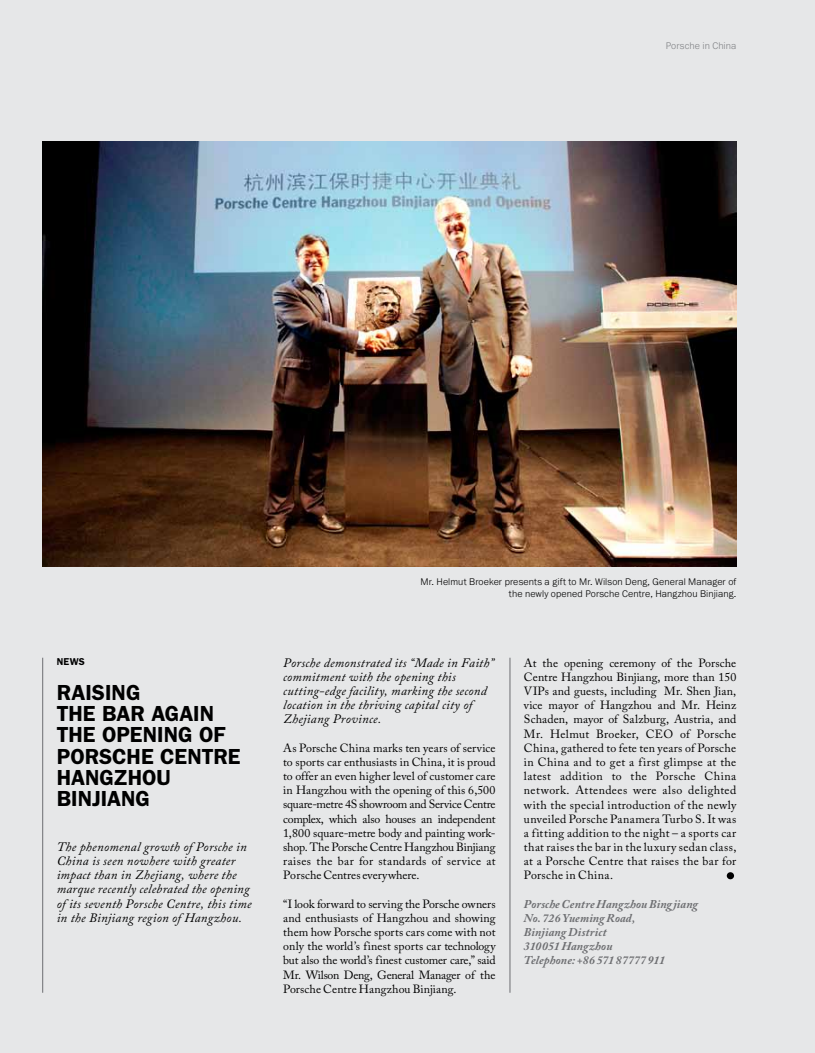
<style>
.page{position:relative;width:815px;height:1053px;background:#fff}
.page>*{position:absolute;margin:0;border:0;box-sizing:border-box;transform-origin:0 0}
.t1{font:600 21.88px/21.2px "ITC Franklin Gothic Std";letter-spacing:-.005em;color:#000}
.t2{font:italic 12.75px/14.1px "Adobe Caslon Pro";letter-spacing:.02em;color:#000}
.t3{font:11.88px/14.1px "Adobe Caslon Pro";letter-spacing:.015em;color:#000;text-align:justify}
.t4{font:italic 700 11.88px/14.1px "Adobe Caslon Pro";letter-spacing:.01em;color:#6d6e71}
.t5{font:300 10px/11.9px "Franklin Gothic URW";letter-spacing:.01em;color:#000;text-align:right}
.t6{font:300 10px "Franklin Gothic URW";letter-spacing:.01em;color:#808285}
.t7{font:600 10px "ITC Franklin Gothic Std";color:#000}
</style>
<div class="page">
<div style="left:0;top:0;width:815px;height:1052px;background:#e6e7e8"></div>
<img style="left:43px;top:142px;width:694px;height:425px">
<div style="left:727px;top:872px;width:7px;height:7px;background:#000;border-radius:50%"></div>
<hr style="left:510px;top:657px;width:1px;height:335px;background:#6d6e71">
<hr style="left:42px;top:657px;width:1px;height:335px;background:#6d6e71">
<p class="t6" style="left:666px;top:40px;width:72px">Porsche in China</p>
<p class="t7" style="left:57px;top:655px;width:30px">NEWS</p>
<h1 class="t1" style="left:57px;top:681px;width:170px">RAISING<br>THE BAR AGAIN<br>THE OPENING OF<br>POR</h1>
<h1 class="t1" style="left:99px;top:745px;width:94px">SCHE CENTR</h1>
<h1 class="t1" style="left:228px;top:745px;width:14px">E</h1>
<h1 class="t1" style="left:57px;top:766px;width:116px">HANGZHOU<br>BINJIANG</h1>
<p class="t2" style="left:57px;top:839px;width:196px">The phenomenal growth of Porsche in China is seen nowhere with greater impact than in Zhejiang, where the marque recently celebrated the opening of its seventh Porsche Centre, this time in the Binjiang region of Hangzhou.</p>
<p class="t5" style="left:421px;top:575px;width:317px">Mr. Helmut Broeker presents a gift to Mr. Wilson Deng, General Manager of the newly opened Porsche Centre, Hangzhou Binjiang.</p>
<p class="t2" style="left:283px;top:655px;width:212px">Porsche demonstrated its “Made in Faith” commitment with the opening this cutting-edge facility, marking the second location in the thriving capital city of Zhejiang Province.</p>
<p class="t3" style="left:283px;top:740px;width:214px">As Porsche China marks ten years of service to sports car enthusiasts in China, it is proud to offer an even higher level of customer care in Hangzhou with the opening of this 6,500 square-metre 4S showroom and Service Centre complex, which also houses an independent 1,800 square-metre body and painting work&shy;shop. The Porsche Centre Hangzhou Binjiang raises the bar for standards of service at Porsche Centres everywhere.</p>
<p class="t3" style="left:283px;top:896px;width:214px">“I look forward to serving the Porsche owners and enthusiasts of Hangzhou and showing them how Porsche sports cars come with not only the world’s finest sports car technology but also the world’s finest customer care,” said Mr. Wilson Deng, General Manager of the Porsche Centre Hangzhou Binjiang.</p>
<p class="t3" style="left:524px;top:655px;width:214px">At the opening ceremony of the Porsche Centre Hangzhou Binjiang, more than 150<br>VIPs and guests, including Mr. Shen Jian, vice mayor of Hangzhou and Mr. Heinz Schaden, mayor of Salzburg, Austria, and Mr. Helmut Broeker, CEO of Porsche China, gathered to fete ten years of Porsche in China and to get a first glimpse at the latest addition to the Porsche China network. Attendees were also delighted with the special introduction of the newly unveiled Porsche Panamera Turbo S. It was a fitting addition to the night – a sports car that raises the bar in the luxury sedan class, at a Porsche Centre that raises the bar for Porsche in China.</p>
<p class="t4" style="left:524px;top:896px;width:176px">Porsche Centre Hangzhou Bingjiang<br>No. 726 Yueming Road,<br>Binjiang District<br>310051 Hangzhou<br>Telephone: +86 571 87777 911</p>
</div>
